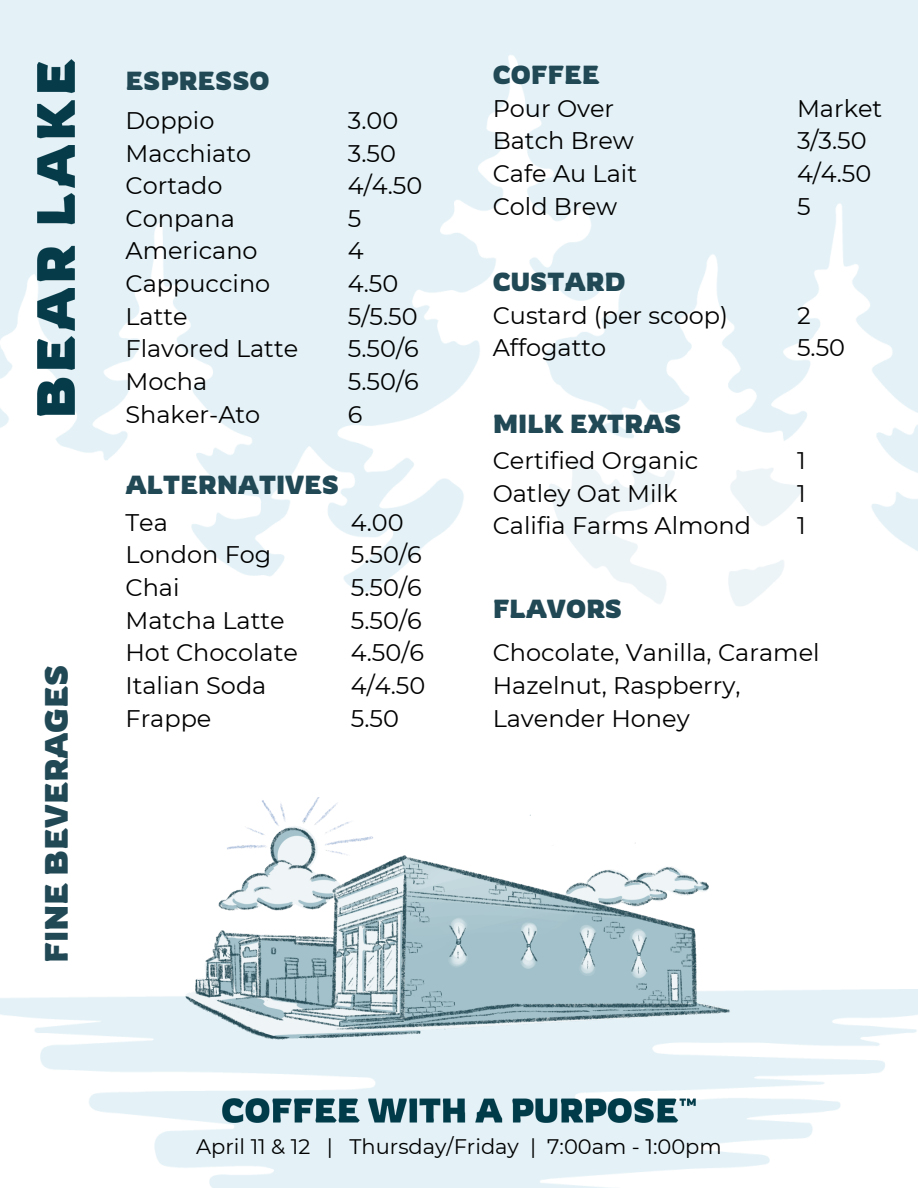
<style>
.page{position:relative;width:918px;height:1188px;background:#fff}
.page>*{position:absolute;margin:0;border:0;box-sizing:border-box;transform-origin:0 0}
.t1{font:700 31.5px "Rowdies";color:#214855}
.t2{font:700 25.5px "Rowdies";color:#214855}
.t3{font:24px/32.7px "Montserrat";color:#000}
.t4{font:21px "Montserrat";color:#000}
</style>
<div class="page">
<img style="left:0;top:0;width:918px;height:1188px">
<img style="left:223px;top:1098px;width:472px;height:25px">
<img style="left:175px;top:797px;width:568px;height:260px">
<img style="left:37px;top:60px;width:46px;height:355px">
<p class="t1" style="left:36px;top:963px;width:299px;rotate:-90deg">FINE BEVERAGES</p>
<p class="t2" style="left:125px;top:65px;width:146px">ESPRESSO</p>
<h3 class="t3" style="left:125px;top:104px;width:174px">Doppio<br>Macchiato<br>Cortado<br>Conpana<br>Americano<br>Cappuccino<br>Latte<br>Flavored Latte<br>Mocha<br>Shaker-Ato</h3>
<p class="t3" style="left:348px;top:104px;width:76px">3.00<br>3.50<br>4/4.50<br>5<br>4<br>4.50<br>5/5.50<br>5.50/6<br>5.50/6<br>6</p>
<h3 class="t2" style="left:125px;top:469px;width:215px">ALTERNATIVES</h3>
<h3 class="t3" style="left:125px;top:506px;width:174px">Tea<br>London Fog<br>Chai<br>Matcha Latte<br>Hot Chocolate<br>Italian Soda<br>Frappe</h3>
<h2 class="t3" style="left:351px;top:506px;width:76px">4.00<br>5.50/6<br>5.50/6<br>5.50/6<br>4.50/6<br>4/4.50<br>5.50</h2>
<h3 class="t2" style="left:493px;top:59px;width:109px">COFFEE</h3>
<h3 class="t3" style="left:493px;top:92px;width:146px">Pour Over<br>Batch Brew<br>Cafe Au Lait<br>Cold Brew</h3>
<h2 class="t3" style="left:797px;top:92px;width:87px">Market<br>3/3.50<br>4/4.50<br>5</h2>
<h3 class="t2" style="left:493px;top:266px;width:134px">CUSTARD</h3>
<h2 class="t3" style="left:493px;top:299px;width:237px">Custard (per scoop)<br>Affogatto</h2>
<h3 class="t2" style="left:493px;top:407px;width:190px">MILK EXTRAS</h3>
<h3 class="t3" style="left:493px;top:444px;width:260px">Certified Organic<br>Oatley Oat Milk<br>Califia Farms Almond</h3>
<h2 class="t2" style="left:493px;top:592px;width:131px">FLAVORS</h2>
<h3 class="t3" style="left:797px;top:299px;width:50px">2<br>5.50</h3>
<h2 class="t3" style="left:797px;top:444px;width:10px;text-align:justify">1<br>1<br>1</h2>
<h3 class="t3" style="left:493px;top:636px;width:328px">Chocolate, Vanilla, Caramel<br>Hazelnut, Raspberry,<br>Lavender Honey</h3>
<h3 class="t4" style="left:196px;top:1133px;width:527px">April 11 &amp; 12 | Thursday/Friday | 7:00am - 1:00pm</h3>
</div>
